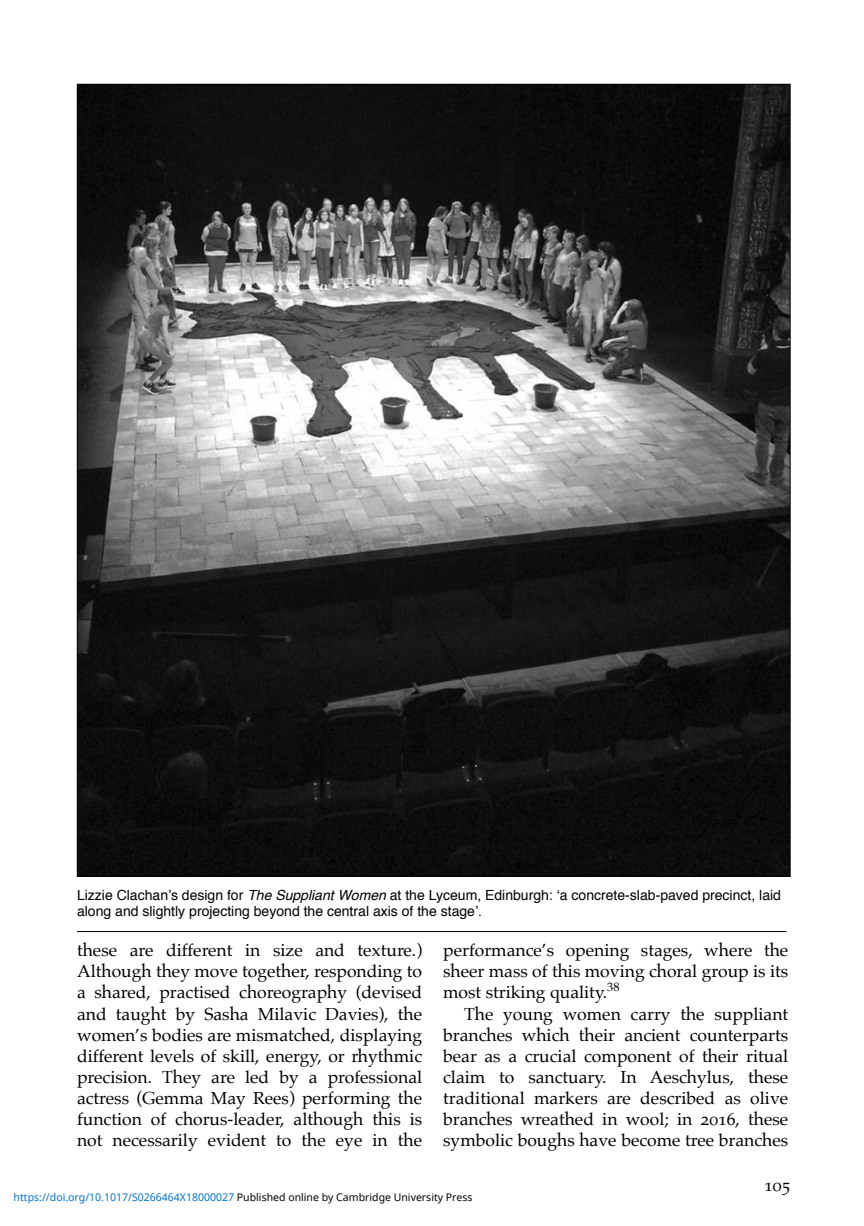
<style>
.page{position:relative;width:864px;height:1226px;background:#fff}
.page>*{position:absolute;margin:0;border:0;box-sizing:border-box;transform-origin:0 0}
.t1{font:17.5px/21px "Palatino";color:#000;text-align:justify}
.t2{font:17.5px "Palatino SC";color:#000}
.t3{font:14px/15.8px "Helvetica";color:#000}
.t4{font:10.5px "Noto Sans";color:#0172cf}
.s1{font-style:italic}
.s2{font-family:"Palatino SC"}
.s3{color:#000}
</style>
<div class="page">
<img style="left:79px;top:86px;width:709px;height:788px">
<hr style="left:77px;top:931px;width:709px;height:1px;background:#000">
<p class="t3" style="left:77px;top:888px;width:705px">Lizzie Clachan’s design for <span class="s1">The Suppliant Women</span> at the Lyceum, Edinburgh: ‘a concrete-slab-paved precinct, laid along and slightly projecting beyond the central axis of the stage’.</p>
<p class="t1" style="left:77px;top:941px;width:346px">these are different in size and texture.)<br>Although they move together, responding to a shared, practised choreography (devised and taught by Sasha Milavic Davies), the women’s bodies are mismatched, displaying different levels of skill, energy, or rhythmic precision. They are led by a professional actress (Gemma May Rees) performing the function of chorus-leader, although this is not necessarily evident to the eye in the</p>
<p class="t1" style="left:443px;top:941px;width:346px">performance’s opening stages, where the sheer mass of this moving choral group is its most striking quality.<sup>38</sup></p>
<p class="t1" style="left:443px;top:1004px;width:346px;text-indent:21px">The young women carry the suppliant branches which their ancient counterparts bear as a crucial component of their ritual claim to sanctuary. In Aeschylus, these traditional markers are described as olive branches wreathed in wool; in <span class="s2">2016</span>, these symbolic boughs have become tree branches</p>
<p class="t2" style="left:763px;top:1178px;width:28px">105</p>
<p class="t4" style="left:14px;top:1189px;width:460px">https://doi.org/10.1017/S0266464X18000027 <span class="s3">Published online by Cambridge University Press</span></p>
</div>
